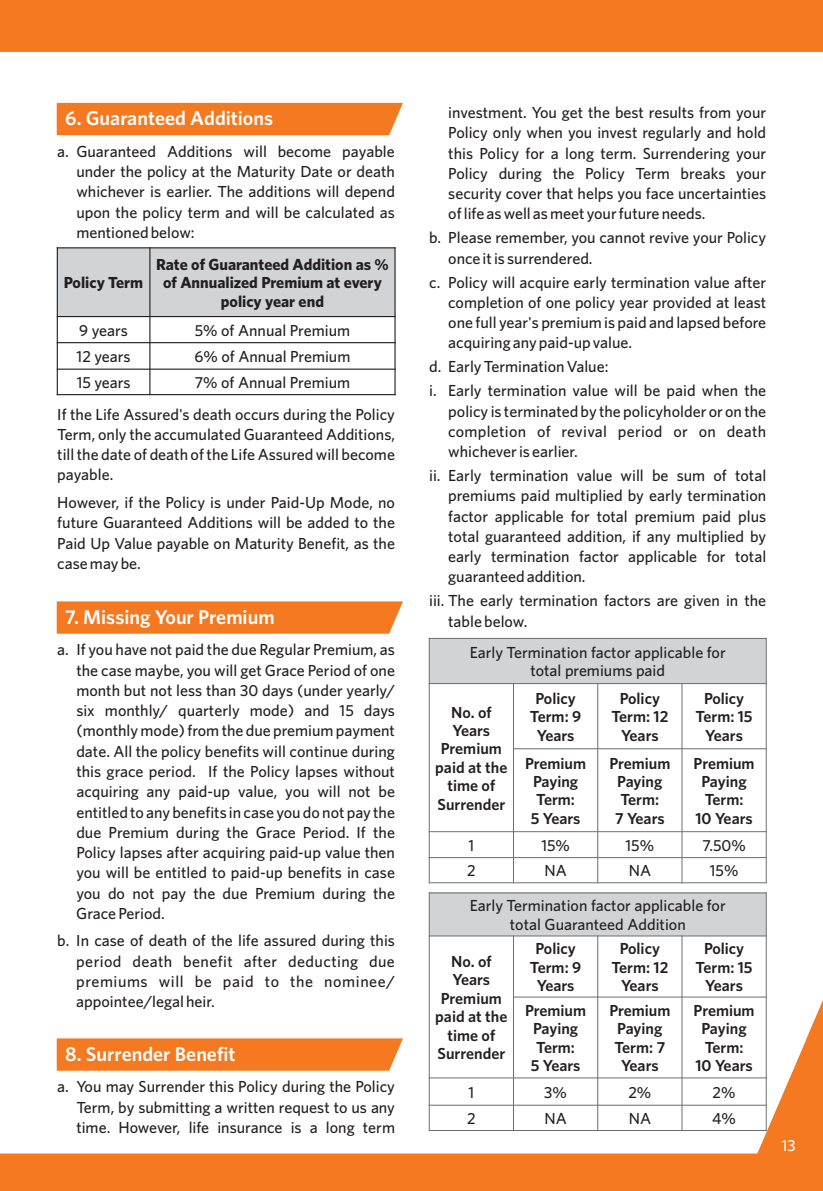
<style>
.page{position:relative;width:823px;height:1191px;background:#fff}
.page>*{position:absolute;margin:0;border:0;box-sizing:border-box;transform-origin:0 0}
.t1{font:600 20px "Whitney";color:#fff}
.t2{font:500 16px/20.2px "Whitney";color:#231f20;text-align:justify}
.t3{font:600 16px/18.4px "Whitney";color:#231f20;text-align:center}
.t4{font:700 16px/18.4px "Whitney";color:#231f20;text-align:center}
.t5{font:500 16px "Whitney";color:#fff}
</style>
<div class="page">
<div style="left:0;top:0;width:822px;height:1191px;background:#f47920"></div>
<div style="left:0;top:52px;width:822px;height:993px;background:#fff"></div>
<div style="left:0;top:54px;width:804px;height:1099px;background:#fff"></div>
<svg style="left:57px;top:103px;width:346px;height:32px"></svg>
<div style="left:57px;top:248px;width:93px;height:68px;background:#d1d3d4"></div>
<div style="left:150px;top:248px;width:245px;height:68px;background:#d1d3d4"></div>
<hr style="left:57px;top:247px;width:1px;height:148px;background:#231f20">
<hr style="left:149px;top:247px;width:1px;height:148px;background:#231f20">
<hr style="left:394px;top:247px;width:1px;height:148px;background:#231f20">
<hr style="left:57px;top:394px;width:338px;height:1px;background:#231f20">
<hr style="left:57px;top:368px;width:338px;height:2px;background:#231f20">
<hr style="left:57px;top:342px;width:338px;height:1px;background:#231f20">
<hr style="left:57px;top:316px;width:338px;height:1px;background:#231f20">
<hr style="left:57px;top:247px;width:338px;height:1px;background:#231f20">
<svg style="left:57px;top:601px;width:346px;height:32px"></svg>
<svg style="left:57px;top:1038px;width:346px;height:32px"></svg>
<div style="left:429px;top:638px;width:336px;height:45px;background:#d1d3d4"></div>
<hr style="left:428px;top:638px;width:1px;height:245px;background:#6d6e70">
<hr style="left:512px;top:683px;width:1px;height:200px;background:#6d6e70">
<hr style="left:597px;top:683px;width:1px;height:200px;background:#6d6e70">
<hr style="left:681px;top:683px;width:1px;height:200px;background:#6d6e70">
<hr style="left:765px;top:638px;width:1px;height:245px;background:#6d6e70">
<hr style="left:428px;top:882px;width:338px;height:1px;background:#6d6e70">
<hr style="left:428px;top:857px;width:338px;height:1px;background:#6d6e70">
<hr style="left:428px;top:831px;width:338px;height:1px;background:#6d6e70">
<hr style="left:512px;top:748px;width:254px;height:1px;background:#6d6e70">
<hr style="left:428px;top:683px;width:338px;height:1px;background:#6d6e70">
<hr style="left:428px;top:638px;width:338px;height:1px;background:#6d6e70">
<div style="left:429px;top:893px;width:336px;height:43px;background:#d1d3d4"></div>
<hr style="left:428px;top:892px;width:1px;height:239px;background:#6d6e70">
<hr style="left:512px;top:935px;width:1px;height:196px;background:#6d6e70">
<hr style="left:597px;top:935px;width:1px;height:196px;background:#6d6e70">
<hr style="left:681px;top:935px;width:1px;height:196px;background:#6d6e70">
<hr style="left:765px;top:892px;width:1px;height:239px;background:#6d6e70">
<hr style="left:428px;top:1130px;width:338px;height:1px;background:#6d6e70">
<hr style="left:428px;top:1104px;width:338px;height:1px;background:#6d6e70">
<hr style="left:428px;top:1077px;width:338px;height:1px;background:#6d6e70">
<hr style="left:512px;top:996px;width:254px;height:1px;background:#6d6e70">
<hr style="left:428px;top:935px;width:338px;height:1px;background:#6d6e70">
<hr style="left:428px;top:892px;width:338px;height:1px;background:#6d6e70">
<p class="t1" style="left:65px;top:111px;width:209px">6. Guaranteed Additions</p>
<p class="t2" style="left:76px;top:142px;width:320px;text-indent:-19px">a. Guaranteed Additions will become payable under the policy at the Maturity Date or death whichever is earlier. The additions will depend upon the policy term and will be calculated as mentioned below:</p>
<p class="t4" style="left:64px;top:275px;width:81px">Policy Term</p>
<p class="t4" style="left:156px;top:256px;width:234px">Rate of Guaranteed Addition as % of Annualized Premium at every policy year end</p>
<p class="t2" style="left:79px;top:321px;width:50px">9 years</p>
<p class="t2" style="left:195px;top:321px;width:157px">5% of Annual Premium</p>
<p class="t2" style="left:77px;top:347px;width:55px">12 years</p>
<p class="t2" style="left:194px;top:347px;width:157px">6% of Annual Premium</p>
<p class="t2" style="left:77px;top:373px;width:55px">15 years</p>
<p class="t2" style="left:57px;top:368px;width:339px;line-height:31.8px;text-indent:137px">7% of Annual Premium<br>If the Life Assured's death occurs during the Policy</p>
<p class="t2" style="left:57px;top:425px;width:339px">Term, only the accumulated Guaranteed Additions, till the date of death of the Life Assured will become payable.</p>
<p class="t2" style="left:57px;top:494px;width:339px">However, if the Policy is under Paid-Up Mode, no future Guaranteed Additions will be added to the Paid Up Value payable on Maturity Benefit, as the case may be.</p>
<p class="t1" style="left:65px;top:609px;width:211px">7. Missing Your Premium</p>
<p class="t2" style="left:76px;top:641px;width:320px;text-indent:-19px">a. If you have not paid the due Regular Premium, as the case maybe, you will get Grace Period of one month but not less than 30 days (under yearly/ six monthly/ quarterly mode) and 15 days (monthly mode) from the due premium payment date. All the policy benefits will continue during this grace period. If the Policy lapses without acquiring any paid-up value, you will not be entitled to any benefits in case you do not pay the due Premium during the Grace Period. If the Policy lapses after acquiring paid-up value then you will be entitled to paid-up benefits in case you do not pay the due Premium during the Grace Period.</p>
<p class="t2" style="left:76px;top:932px;width:320px;text-indent:-19px">b. In case of death of the life assured during this period death benefit after deducting due premiums will be paid to the nominee/ appointee/legal heir.</p>
<p class="t1" style="left:65px;top:1046px;width:172px">8. Surrender Benefit</p>
<p class="t2" style="left:76px;top:1078px;width:320px;text-indent:-19px">a. You may Surrender this Policy during the Policy Term, by submitting a written request to us any time. However, life insurance is a long term</p>
<p class="t2" style="left:448px;top:104px;width:319px">investment. You get the best results from your Policy only when you invest regularly and hold this Policy for a long term. Surrendering your Policy during the Policy Term breaks your security cover that helps you face uncertainties of life as well as meet your future needs.</p>
<p class="t2" style="left:448px;top:229px;width:319px;text-indent:-19px">b. Please remember, you cannot revive your Policy once it is surrendered.</p>
<p class="t2" style="left:448px;top:273px;width:319px;text-indent:-19px">c. Policy will acquire early termination value after completion of one policy year provided at least one full year's premium is paid and lapsed before acquiring any paid-up value.</p>
<p class="t2" style="left:429px;top:356px;width:338px;line-height:24px">d. Early Termination Value:<br>i. Early termination value will be paid when the</p>
<p class="t2" style="left:448px;top:402px;width:319px">policy is terminated by the policyholder or on the completion of revival period or on death whichever is earlier.</p>
<p class="t2" style="left:448px;top:466px;width:319px;text-indent:-19px">ii. Early termination value will be sum of total premiums paid multiplied by early termination factor applicable for total premium paid plus total guaranteed addition, if any multiplied by early termination factor applicable for total guaranteed addition.</p>
<p class="t2" style="left:448px;top:592px;width:319px;text-indent:-19px">iii. The early termination factors are given in the table below.</p>
<p class="t2" style="left:469px;top:644px;width:257px;line-height:18.4px;text-align:center">Early Termination factor applicable for total premiums paid</p>
<p class="t3" style="left:435px;top:704px;width:74px">No. of<br>Years<br>Premium paid at the time of<br>Surrender</p>
<p class="t3" style="left:529px;top:690px;width:53px">Policy<br>Term: 9<br>Years</p>
<p class="t3" style="left:611px;top:690px;width:58px">Policy<br>Term: 12<br>Years</p>
<p class="t3" style="left:695px;top:690px;width:58px">Policy<br>Term: 15<br>Years</p>
<p class="t3" style="left:524px;top:755px;width:62px">Premium<br>Paying<br>Term:<br>5 Years</p>
<p class="t3" style="left:609px;top:755px;width:62px">Premium<br>Paying<br>Term:<br>7 Years</p>
<p class="t3" style="left:693px;top:755px;width:62px">Premium<br>Paying<br>Term:<br>10 Years</p>
<p class="t2" style="left:468px;top:836px;width:7px">1</p>
<p class="t2" style="left:541px;top:836px;width:30px">15%</p>
<p class="t2" style="left:625px;top:836px;width:30px">15%</p>
<p class="t2" style="left:702px;top:836px;width:45px">7.50%</p>
<p class="t2" style="left:467px;top:861px;width:10px">2</p>
<p class="t2" style="left:544px;top:861px;width:24px">NA</p>
<p class="t2" style="left:628px;top:861px;width:24px">NA</p>
<p class="t2" style="left:469px;top:854px;width:270px;line-height:35px;text-indent:240px">15%<br>Early Termination factor applicable for</p>
<p class="t2" style="left:509px;top:915px;width:177px">total Guaranteed Addition</p>
<p class="t3" style="left:435px;top:953px;width:74px">No. of<br>Years<br>Premium paid at the time of<br>Surrender</p>
<p class="t3" style="left:529px;top:940px;width:53px">Policy<br>Term: 9<br>Years</p>
<p class="t3" style="left:611px;top:940px;width:58px">Policy<br>Term: 12<br>Years</p>
<p class="t3" style="left:695px;top:940px;width:58px">Policy<br>Term: 15<br>Years</p>
<p class="t3" style="left:524px;top:1002px;width:62px">Premium<br>Paying<br>Term:<br>5 Years</p>
<p class="t3" style="left:609px;top:1002px;width:62px">Premium<br>Paying<br>Term: 7<br>Years</p>
<p class="t3" style="left:693px;top:1002px;width:62px">Premium<br>Paying<br>Term:<br>10 Years</p>
<p class="t2" style="left:468px;top:1083px;width:7px">1</p>
<p class="t2" style="left:544px;top:1083px;width:24px">3%</p>
<p class="t2" style="left:628px;top:1083px;width:24px">2%</p>
<p class="t2" style="left:712px;top:1083px;width:24px">2%</p>
<p class="t2" style="left:467px;top:1109px;width:10px">2</p>
<p class="t2" style="left:544px;top:1109px;width:24px">NA</p>
<p class="t2" style="left:628px;top:1109px;width:24px">NA</p>
<p class="t2" style="left:711px;top:1109px;width:25px">4%</p>
<p class="t5" style="left:781px;top:1139px;width:15px">13</p>
</div>
